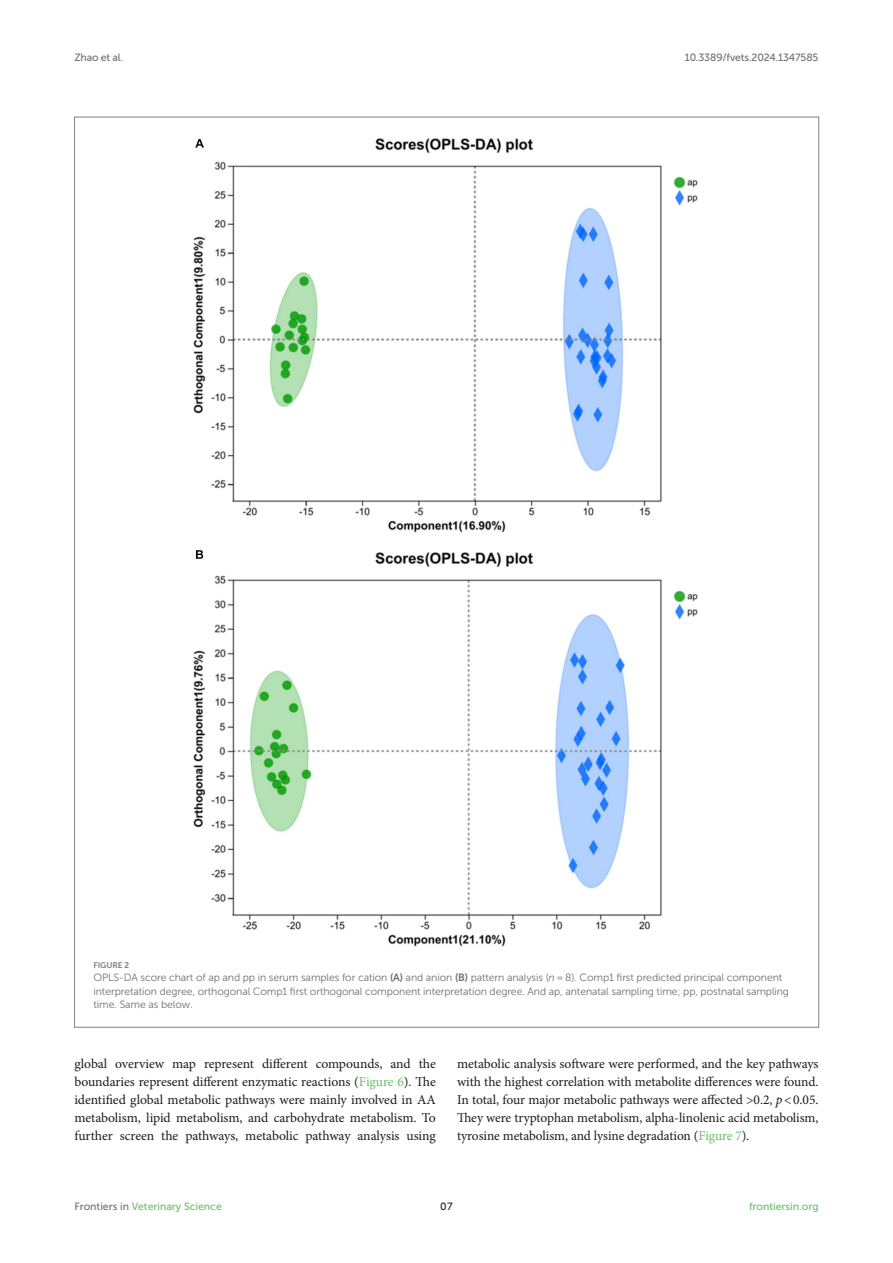
<style>
.page{position:relative;width:893px;height:1263px;background:#fff}
.page>*{position:absolute;margin:0;border:0;box-sizing:border-box;transform-origin:0 0}
.TEXT{font:13.5px/18px "Minion Pro";letter-spacing:-.005em;color:#1b1c1b;text-align:justify}
.FIG_LEG{font:10.5px/13.5px "Museo Sans 300";letter-spacing:-.01em;color:#706f70}
.t1{font:10.5px "Museo Sans 500";color:#65c161}
.t2{font:10.5px "Museo Sans 500";letter-spacing:-.015em;color:#706f70}
.t3{font:10.5px "Museo Sans 500";color:#1b1c1b}
.FIG_HD{font:8.25px "Museo Sans 700";letter-spacing:-.01em;color:#7e7f7f}
.s1{font-family:"Museo Sans 700"}
.s2{font-style:italic}
.s3{color:#65c161}
.s4{color:#706f70}
</style>
<div class="page">
<img style="left:193px;top:138px;width:505px;height:809px">
<p class="t2" style="left:74px;top:51px;width:50px">Zhao et al.</p>
<p class="t2" style="left:685px;top:51px;width:135px">10.3389/fvets.2024.1347585</p>
<p class="FIG_HD" style="left:94px;top:960px;width:37px">FIGURE 2</p>
<p class="FIG_LEG" style="left:94px;top:971px;width:697px">OPLS-DA score chart of ap and pp in serum samples for cation <span class="s1">(A)</span> and anion <span class="s1">(B)</span> pattern analysis (<span class="s2">n</span> = 8). Comp1 first predicted principal component interpretation degree, orthogonal Comp1 first orthogonal component interpretation degree. And ap, antenatal sampling time; pp, postnatal sampling time. Same as below.</p>
<p class="TEXT" style="left:74px;top:1055px;width:363px">global overview map represent different compounds, and the boundaries represent different enzymatic reactions (<span class="s3">Figure 6</span>). The identified global metabolic pathways were mainly involved in AA metabolism, lipid metabolism, and carbohydrate metabolism. To further screen the pathways, metabolic pathway analysis using</p>
<p class="TEXT" style="left:457px;top:1055px;width:363px">metabolic analysis software were performed, and the key pathways with the highest correlation with metabolite differences were found.<br>In total, four major metabolic pathways were affected &gt;0.2, <span class="s2">p</span>&lt;0.05.<br>They were tryptophan metabolism, alpha-linolenic acid metabolism, tyrosine metabolism, and lysine degradation (<span class="s3">Figure 7</span>).</p>
<p class="t1" style="left:74px;top:1200px;width:149px"><span class="s4">Frontiers in</span> Veterinary Science</p>
<p class="t3" style="left:440px;top:1200px;width:14px">07</p>
<p class="t1" style="left:749px;top:1200px;width:71px">frontiersin.org</p>
</div>
